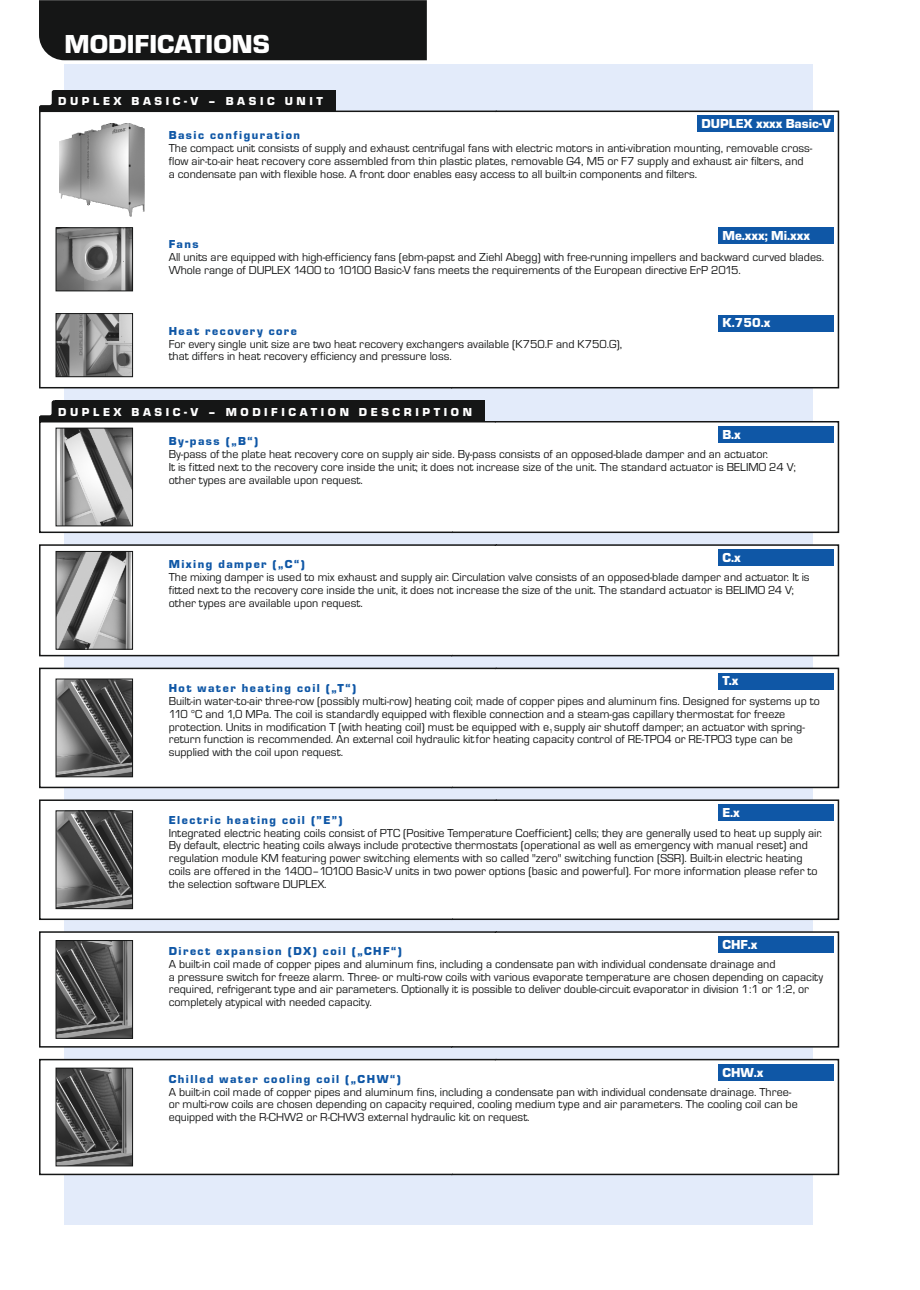
<style>
.page{position:relative;width:920px;height:1290px;background:#fff}
.page>*{position:absolute;margin:0;border:0;box-sizing:border-box;transform-origin:0 0}
.t1{font:27px "Eurostile TEE Blac";color:#fff}
.t2{font:13.5px "Eurostile TEE Blac";color:#fff}
.t3{font:12px/12.9px "Eurostile TEE";color:#151616}
.t4{font:12px "Eurostile TEE Blac";letter-spacing:.125em;color:#0f57a6}
.t5{font:12px "Eurostile TEE Blac";letter-spacing:.3em;color:#fff}
.t6{font:6px "Eurostile TEE";color:#151616}
</style>
<div class="page">
<div style="left:65px;top:65px;width:748px;height:1160px;background:#e3ebfa"></div>
<div style="left:39px;top:110px;width:801px;height:279px;background:#fff"></div>
<div style="left:719px;top:227px;width:115px;height:17px;background:#0f57a6"></div>
<div style="left:719px;top:315px;width:115px;height:16px;background:#0f57a6"></div>
<div style="left:698px;top:116px;width:136px;height:16px;background:#0f57a6"></div>
<img style="left:59px;top:123px;width:85px;height:94px">
<img style="left:58px;top:315px;width:73px;height:60px">
<div style="left:56px;top:313px;width:77px;height:64px;border:1px solid #151616"></div>
<img style="left:58px;top:230px;width:73px;height:59px">
<div style="left:56px;top:228px;width:77px;height:63px;border:1px solid #151616"></div>
<div style="left:39px;top:0;width:388px;height:60px;background:#151616"></div>
<svg style="left:39px;top:90px;width:16px;height:21px"></svg>
<div style="left:55px;top:90px;width:281px;height:21px;background:#151616"></div>
<div style="left:39px;top:421px;width:801px;height:113px;background:#fff"></div>
<div style="left:39px;top:667px;width:801px;height:122px;background:#fff"></div>
<div style="left:39px;top:1058px;width:801px;height:118px;background:#fff"></div>
<div style="left:39px;top:543px;width:801px;height:114px;background:#fff"></div>
<div style="left:39px;top:930px;width:801px;height:118px;background:#fff"></div>
<svg style="left:39px;top:400px;width:16px;height:22px"></svg>
<div style="left:55px;top:400px;width:430px;height:22px;background:#151616"></div>
<div style="left:719px;top:426px;width:115px;height:17px;background:#0f57a6"></div>
<div style="left:719px;top:549px;width:115px;height:17px;background:#0f57a6"></div>
<div style="left:719px;top:673px;width:115px;height:16px;background:#0f57a6"></div>
<div style="left:719px;top:936px;width:115px;height:17px;background:#0f57a6"></div>
<div style="left:719px;top:1064px;width:115px;height:17px;background:#0f57a6"></div>
<img style="left:58px;top:430px;width:73px;height:94px">
<div style="left:56px;top:428px;width:77px;height:98px;border:1px solid #151616"></div>
<img style="left:58px;top:681px;width:73px;height:94px">
<div style="left:56px;top:679px;width:77px;height:98px;border:1px solid #151616"></div>
<img style="left:58px;top:553px;width:73px;height:94px">
<div style="left:56px;top:551px;width:77px;height:98px;border:1px solid #151616"></div>
<img style="left:58px;top:942px;width:73px;height:94px">
<div style="left:56px;top:940px;width:77px;height:98px;border:1px solid #151616"></div>
<img style="left:58px;top:1070px;width:73px;height:94px">
<div style="left:56px;top:1068px;width:77px;height:98px;border:1px solid #151616"></div>
<div style="left:39px;top:799px;width:801px;height:122px;background:#fff"></div>
<div style="left:719px;top:804px;width:115px;height:17px;background:#0f57a6"></div>
<img style="left:58px;top:813px;width:73px;height:94px">
<div style="left:56px;top:811px;width:77px;height:98px;border:1px solid #151616"></div>
<h1 class="t1" style="left:65px;top:33px;width:207px">MODIFICATIONS</h1>
<p class="t5" style="left:58px;top:97px;width:266px">DUPLEX BASIC-V – BASIC UNIT</p>
<p class="t4" style="left:169px;top:131px;width:133px">Basic configuration</p>
<p class="t3" style="left:169px;top:143px;width:645px">The compact unit consists of supply and exhaust centrifugal fans with electric motors in anti-vibration mounting, removable cross&shy;flow air-to-air heat recovery core assembled from thin plastic plates, removable G4, M5 or F7 supply and exhaust air filters, and a condensate pan with flexible hose. A front door enables easy access to all built-in components and filters.</p>
<p class="t2" style="left:701px;top:119px;width:131px">DUPLEX xxxx Basic-V</p>
<p class="t2" style="left:722px;top:229px;width:89px">Me.xxx; Mi.xxx</p>
<p class="t4" style="left:169px;top:240px;width:31px">Fans</p>
<p class="t3" style="left:169px;top:251px;width:657px">All units are equipped with high-efficiency fans (ebm-papst and Ziehl Abegg) with free-running impellers and backward curved blades.<br>Whole range of DUPLEX 1400 to 10100 Basic-V fans meets the requirements of the European directive ErP 2015.</p>
<p class="t4" style="left:169px;top:327px;width:130px">Heat recovery core</p>
<p class="t3" style="left:169px;top:338px;width:455px">For every single unit size are two heat recovery exchangers available (K750.F and K750.G), that differs in heat recovery efficiency and pressure loss.</p>
<p class="t5" style="left:226px;top:407px;width:161px">POPIS MODIFIKACÍ</p>
<p class="t5" style="left:58px;top:407px;width:415px">DUPLEX BASIC-V – MODIFICATION DESCRIPTION</p>
<p class="t2" style="left:722px;top:317px;width:49px">K.750.x</p>
<p class="t2" style="left:722px;top:428px;width:20px">B.x</p>
<p class="t4" style="left:169px;top:437px;width:91px">By-pass („B“)</p>
<p class="t3" style="left:169px;top:449px;width:629px">By-pass of the plate heat recovery core on supply air side. By-pass consists of an opposed-blade damper and an actuator.<br>It is fitted next to the recovery core inside the unit; it does not increase size of the unit. The standard actuator is BELIMO 24 V; other types are available upon request.</p>
<p class="t2" style="left:722px;top:552px;width:20px">C.x</p>
<p class="t4" style="left:169px;top:560px;width:138px">Mixing damper („C“)</p>
<p class="t3" style="left:169px;top:572px;width:642px">The mixing damper is used to mix exhaust and supply air. Circulation valve consists of an opposed-blade damper and actuator. It is fitted next to the recovery core inside the unit, it does not increase the size of the unit. The standard actuator is BELIMO 24 V; other types are available upon request.</p>
<p class="t2" style="left:722px;top:675px;width:17px">T.x</p>
<p class="t4" style="left:169px;top:684px;width:189px">Hot water heating coil („T“)</p>
<p class="t3" style="left:169px;top:695px;width:653px">Built-in water-to-air three-row (possibly multi-row) heating coil; made of copper pipes and aluminum fins. Designed for systems up to<br>110 °C and 1,0 MPa. The coil is standardly equipped with flexible connection and a steam-gas capillary thermostat for freeze protection. Units in modification T (with heating coil) must be equipped with e supply air shutoff damper; an actuator with spring-</p>
<p class="t6" style="left:549px;top:729px;width:5px">1</p>
<p class="t3" style="left:169px;top:734px;width:626px">return function is recommended. An external coil hydraulic kitfor heating capacity control of RE-TPO4 or RE-TPO3 type can be supplied with the coil upon request.</p>
<p class="t2" style="left:722px;top:808px;width:19px">E.x</p>
<p class="t4" style="left:169px;top:815px;width:175px">Electric heating coil (”E”)</p>
<p class="t3" style="left:169px;top:827px;width:655px">Integrated electric heating coils consist of PTC (Positive Temperature Coefficient) cells; they are generally used to heat up supply air.<br>By default, electric heating coils always include protective thermostats (operational as well as emergency with manual reset) and regulation module KM featuring power switching elements with so called "zero" switching function (SSR). Built-in electric heating coils are offered in the 1400–10100 Basic-V units in two power options (basic and powerful). For more information please refer to the selection software DUPLEX.</p>
<p class="t2" style="left:722px;top:940px;width:37px">CHF.x</p>
<p class="t4" style="left:169px;top:947px;width:235px">Direct expansion (DX) coil („CHF“)</p>
<p class="t3" style="left:169px;top:959px;width:656px;line-height:12.5px">A built-in coil made of copper pipes and aluminum fins, including a condensate pan with individual condensate drainage and<br>a pressure switch for freeze alarm. Three- or multi-row coils with various evaporate temperature are chosen depending on capacity required, refrigerant type and air parameters. Optionally it is possible to deliver double-circuit evaporator in division 1:1 or 1:2, or completely atypical with needed capacity.</p>
<p class="t2" style="left:722px;top:1067px;width:43px">CHW.x</p>
<p class="t4" style="left:169px;top:1075px;width:234px">Chilled water cooling coil („CHW“)</p>
<p class="t3" style="left:169px;top:1087px;width:631px;line-height:12.5px">A built-in coil made of copper pipes and aluminum fins, including a condensate pan with individual condensate drainage. Three&shy;or multi-row coils are chosen depending on capacity required, cooling medium type and air parameters. The cooling coil can be equipped with the R-CHW2 or R-CHW3 external hydraulic kit on request.</p>
</div>
